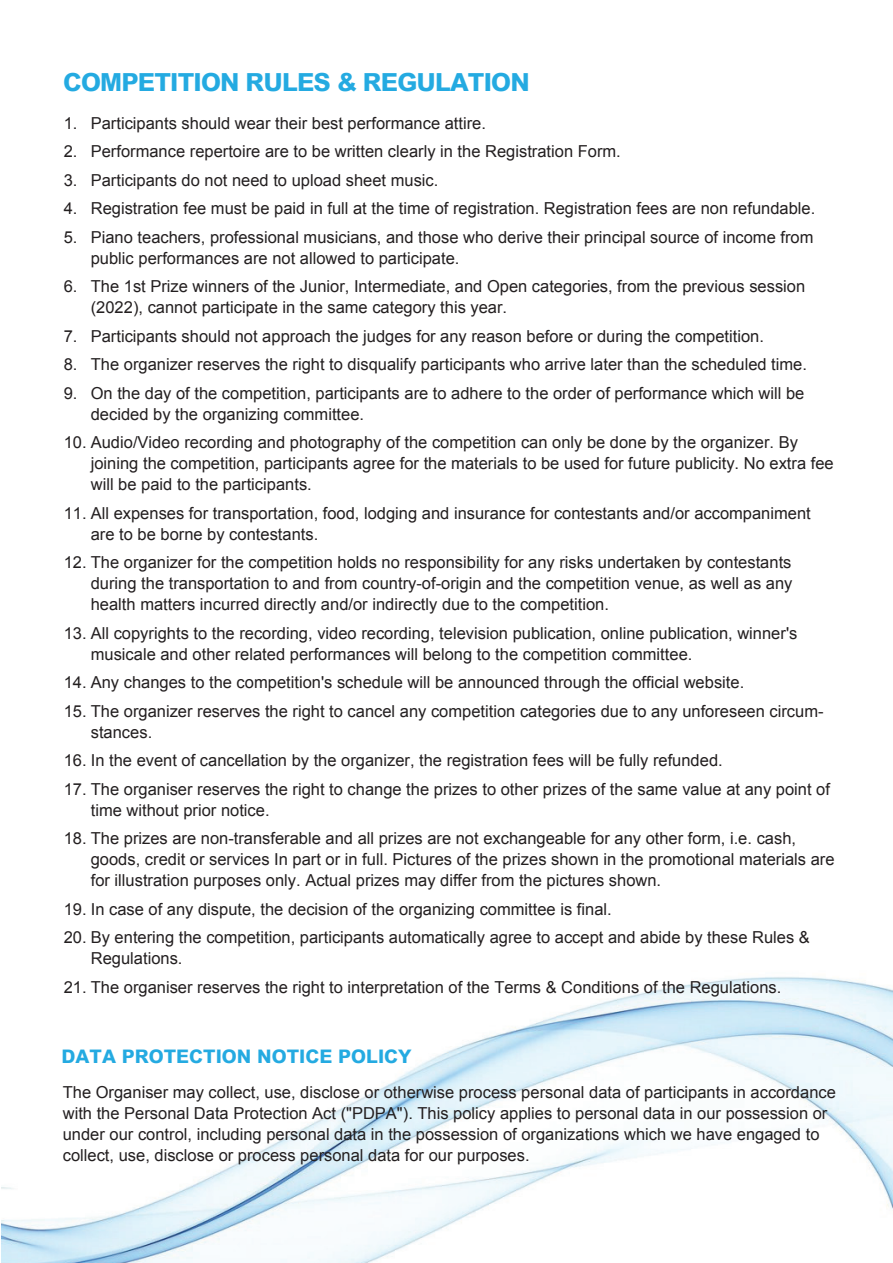
<style>
.page{position:relative;width:893px;height:1263px;background:#fff}
.page>*{position:absolute;margin:0;border:0;box-sizing:border-box;transform-origin:0 0}
.t1{font:800 24.9px "Arial";letter-spacing:-.035em;color:#24aae1}
.t2{font:800 18.6px "Arial";color:#24aae1}
.t3{font:16.5px/21px "Arial";color:#231f20}
</style>
<div class="page">
<img style="left:1px;top:977px;width:892px;height:286px">
<h1 class="t1" style="left:63px;top:67px;width:468px">COMPETITION RULES &amp; REGULATION</h1>
<p class="t3" style="left:64px;top:113px;width:424px">1. Participants should wear their best performance attire.</p>
<p class="t3" style="left:64px;top:141px;width:559px">2. Performance repertoire are to be written clearly in the Registration Form.</p>
<p class="t3" style="left:64px;top:170px;width:376px">3. Participants do not need to upload sheet music.</p>
<p class="t3" style="left:64px;top:198px;width:753px">4. Registration fee must be paid in full at the time of registration. Registration fees are non refundable.</p>
<p class="t3" style="left:91px;top:227px;width:724px;text-indent:-27px">5. Piano teachers, professional musicians, and those who derive their principal source of income from public performances are not allowed to participate.</p>
<p class="t3" style="left:91px;top:276px;width:716px;text-indent:-27px">6. The 1st Prize winners of the Junior, Intermediate, and Open categories, from the previous session (2022), cannot participate in the same category this year.</p>
<p class="t3" style="left:64px;top:326px;width:702px">7. Participants should not approach the judges for any reason before or during the competition.</p>
<p class="t3" style="left:64px;top:354px;width:745px">8. The organizer reserves the right to disqualify participants who arrive later than the scheduled time.</p>
<p class="t3" style="left:91px;top:383px;width:715px;text-indent:-27px">9. On the day of the competition, participants are to adhere to the order of performance which will be decided by the organizing committee.</p>
<p class="t3" style="left:91px;top:432px;width:744px;text-indent:-27px">10. Audio/Video recording and photography of the competition can only be done by the organizer. By joining the competition, participants agree for the materials to be used for future publicity. No extra fee will be paid to the participants.</p>
<p class="t3" style="left:91px;top:503px;width:721px;text-indent:-27px">11. All expenses for transportation, food, lodging and insurance for contestants and/or accompaniment are to be borne by contestants.</p>
<p class="t3" style="left:91px;top:552px;width:703px;text-align:justify;text-indent:-27px">12. The organizer for the competition holds no responsibility for any risks undertaken by contestants during the transportation to and from country-of-origin and the competition venue, as well as any health matters incurred directly and/or indirectly due to the competition.</p>
<p class="t3" style="left:91px;top:623px;width:708px;text-indent:-27px">13. All copyrights to the recording, video recording, television publication, online publication, winner's musicale and other related performances will belong to the competition committee.</p>
<p class="t3" style="left:64px;top:672px;width:682px">14. Any changes to the competition's schedule will be announced through the official website.</p>
<p class="t3" style="left:91px;top:701px;width:734px;text-indent:-27px">15. The organizer reserves the right to cancel any competition categories due to any unforeseen circum&shy;stances.</p>
<p class="t3" style="left:64px;top:750px;width:660px">16. In the event of cancellation by the organizer, the registration fees will be fully refunded.</p>
<p class="t3" style="left:91px;top:779px;width:741px;text-indent:-27px">17. The organiser reserves the right to change the prizes to other prizes of the same value at any point of time without prior notice.</p>
<p class="t3" style="left:91px;top:828px;width:745px;text-indent:-27px">18. The prizes are non-transferable and all prizes are not exchangeable for any other form, i.e. cash, goods, credit or services In part or in full. Pictures of the prizes shown in the promotional materials are for illustration purposes only. Actual prizes may differ from the pictures shown.</p>
<p class="t3" style="left:64px;top:899px;width:549px">19. In case of any dispute, the decision of the organizing committee is final.</p>
<p class="t3" style="left:91px;top:927px;width:721px;text-indent:-27px">20. By entering the competition, participants automatically agree to accept and abide by these Rules &amp;<br>Regulations.</p>
<p class="t3" style="left:64px;top:977px;width:719px">21. The organiser reserves the right to interpretation of the Terms &amp; Conditions of the Regulations.</p>
<p class="t2" style="left:62px;top:1045px;width:352px">DATA PROTECTION NOTICE POLICY</p>
<p class="t3" style="left:63px;top:1082px;width:775px">The Organiser may collect, use, disclose or otherwise process personal data of participants in accordance with the Personal Data Protection Act ("PDPA"). This policy applies to personal data in our possession or under our control, including personal data in the possession of organizations which we have engaged to collect, use, disclose or process personal data for our purposes.</p>
</div>
